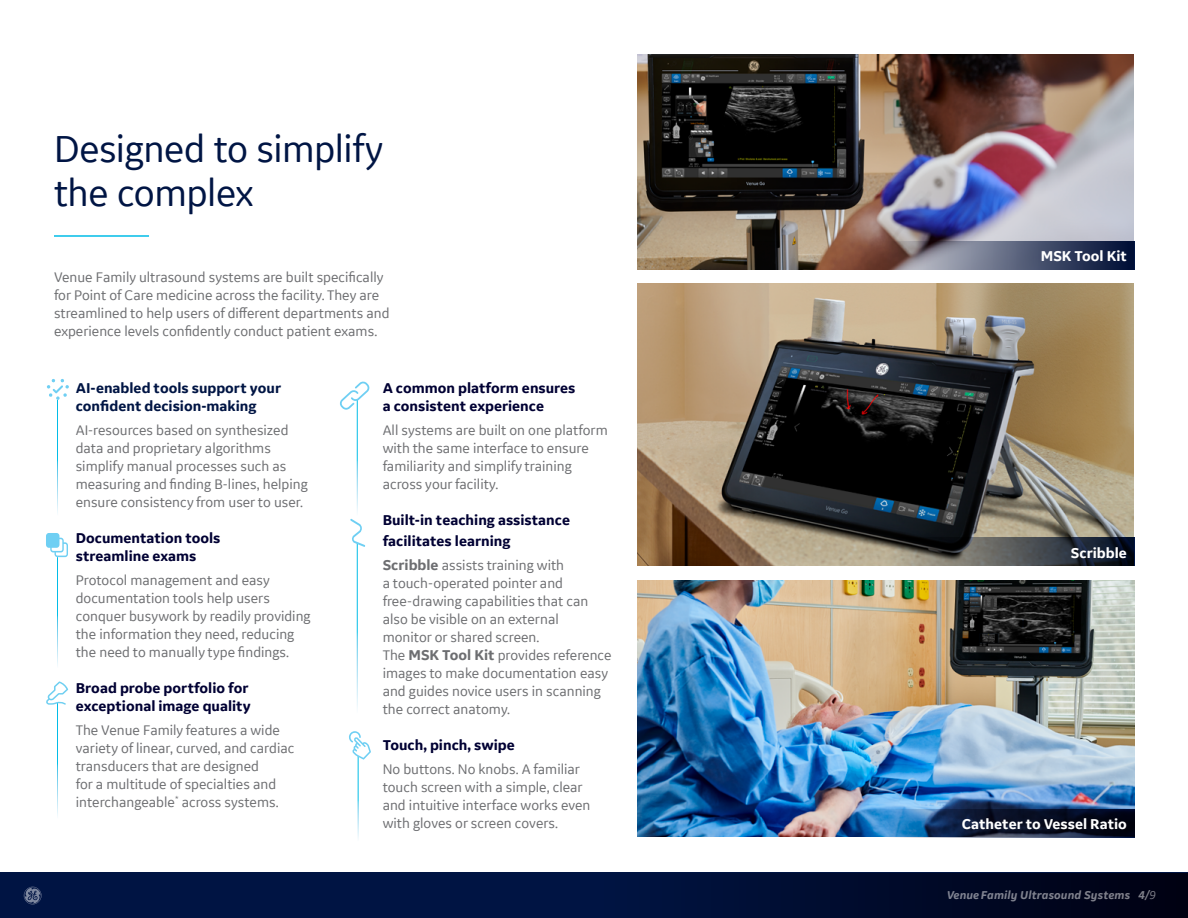
<style>
.page{position:relative;width:1188px;height:918px;background:#fff}
.page>*{position:absolute;margin:0;border:0;box-sizing:border-box;transform-origin:0 0}
.t1{font:40.5px/44.2px "GE Inspira Sans";letter-spacing:-.01em;color:#001544}
.t2{font:15px/18px "GE Inspira Sans";color:#6d6e71}
.t3{font:700 15px/18px "GE Inspira Sans";color:#003}
.t4{font:700 15px/18px "GE Inspira Sans";color:#001544}
.t5{font:700 15px "GE Inspira Sans";color:#fff}
.t6{font:italic 700 12px "GE Inspira Sans";letter-spacing:.01em;color:#fff}
.s1{font-weight:700}
.s2{font-weight:400}
</style>
<div class="page">
<img style="left:637px;top:54px;width:497px;height:188px">
<img style="left:637px;top:284px;width:497px;height:282px">
<img style="left:637px;top:580px;width:497px;height:230px">
<svg style="left:637px;top:242px;width:497px;height:28px;background:#6c6263"></svg>
<svg style="left:637px;top:537px;width:497px;height:28px;background:#6b6053"></svg>
<img style="left:637px;top:810px;width:497px;height:28px">
<hr style="left:54px;top:235px;width:95px;height:2px;background:#00bce7">
<svg style="left:47px;top:379px;width:22px;height:21px"></svg>
<svg style="left:46px;top:681px;width:22px;height:24px"></svg>
<svg style="left:340px;top:381px;width:30px;height:29px"></svg>
<svg style="left:350px;top:519px;width:15px;height:28px"></svg>
<svg style="left:46px;top:533px;width:22px;height:24px"></svg>
<svg style="left:349px;top:731px;width:22px;height:29px"></svg>
<div style="left:0;top:873px;width:1188px;height:45px;background:linear-gradient(to right,#00194f,#00061e)"></div>
<svg style="left:24px;top:887px;width:18px;height:17px"></svg>
<h1 class="t1" style="left:54px;top:125px;width:331px">Designed to simplify the complex</h1>
<p class="t2" style="left:54px;top:268px;width:337px">Venue Family ultrasound systems are built specifically for Point of Care medicine across the facility. They are streamlined to help users of different departments and experience levels confidently conduct patient exams.</p>
<p class="t4" style="left:76px;top:379px;width:207px">AI-enabled tools support your confident decision-making</p>
<p class="t2" style="left:76px;top:421px;width:233px">AI-resources based on synthesized data and proprietary algorithms simplify manual processes such as measuring and finding B-lines, helping ensure consistency from user to user.</p>
<p class="t3" style="left:76px;top:529px;width:146px">Documentation tools streamline exams</p>
<p class="t2" style="left:76px;top:571px;width:236px">Protocol management and easy documentation tools help users conquer busywork by readily providing the information they need, reducing the need to manually type findings.</p>
<p class="t3" style="left:76px;top:679px;width:176px">Broad probe portfolio for exceptional image quality</p>
<p class="t2" style="left:76px;top:721px;width:220px">The Venue Family features a wide variety of linear, curved, and cardiac transducers that are designed<br>for a multitude of specialties and interchangeable<sup>*</sup> across systems.</p>
<p class="t3" style="left:383px;top:379px;width:194px">A common platform ensures a consistent experience</p>
<p class="t2" style="left:383px;top:421px;width:227px">All systems are built on one platform with the same interface to ensure familiarity and simplify training across your facility.</p>
<p class="t3" style="left:383px;top:509px;width:189px;line-height:21px">Built-in teaching assistance facilitates learning</p>
<p class="t2" style="left:383px;top:556px;width:231px"><span class="s1">Scribble</span> assists training with<br>a touch-operated pointer and free-drawing capabilities that can also be visible on an external monitor or shared screen.<br>The <span class="s1">MSK Tool Kit</span> provides reference images to make documentation easy and guides novice users in scanning the correct anatomy.</p>
<p class="t3" style="left:383px;top:736px;width:134px">Touch, pinch, swipe</p>
<p class="t2" style="left:383px;top:760px;width:209px">No buttons. No knobs. A familiar touch screen with a simple, clear and intuitive interface works even with gloves or screen covers.</p>
<p class="t5" style="left:1041px;top:247px;width:88px">MSK Tool Kit</p>
<p class="t5" style="left:1071px;top:544px;width:58px">Scribble</p>
<p class="t5" style="left:962px;top:815px;width:167px">Catheter to Vessel Ratio</p>
<p class="t6" style="left:946px;top:888px;width:211px">Venue Family Ultrasound Systems 4/<span class="s2">9</span></p>
</div>
